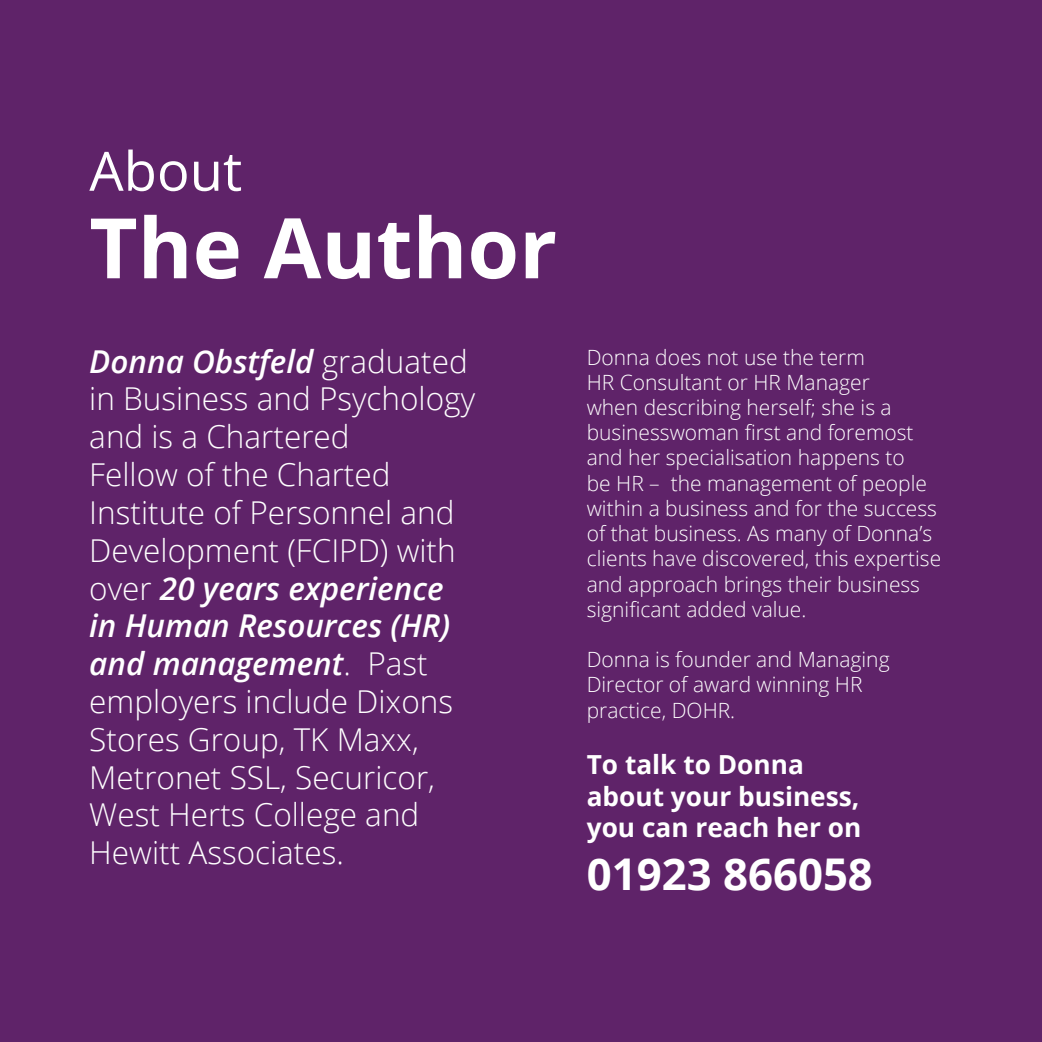
<style>
.page{position:relative;width:1042px;height:1042px;background:#5f2369}
.page>*{position:absolute;margin:0;border:0;box-sizing:border-box;transform-origin:0 0}
.t1{font:700 83.48px "Open Sans";color:#fff}
.t2{font:54.25px "Open Sans";color:#fff}
.t3{font:700 43.75px "Open Sans";color:#fff}
.t4{font:300 31.5px/37.8px "Open Sans";color:#fff}
.t5{font:700 26.25px/31.5px "Open Sans";color:#fff}
.t6{font:300 21px/25.2px "Open Sans";color:#fff}
.s1{font-weight:600;font-style:italic}
</style>
<div class="page">
<h2 class="t2" style="left:89px;top:134px;width:154px">About</h2>
<h1 class="t1" style="left:89px;top:189px;width:469px">The Author</h1>
<p class="t4" style="left:89px;top:341px;width:387px"><span class="s1">Donna Obstfeld</span> graduated in Business and Psychology and is a Chartered<br>Fellow of the Charted<br>Institute of Personnel and<br>Development (FCIPD) with over <span class="s1">20 years experience in Human Resources (HR) and management</span>. Past employers include Dixons<br>Stores Group, TK Maxx,<br>Metronet SSL, Securicor,<br>West Herts College and<br>Hewitt Associates.</p>
<p class="t6" style="left:587px;top:344px;width:356px">Donna does not use the term<br>HR Consultant or HR Manager<br>when describing herself; she is a businesswoman first and foremost and her specialisation happens to<br>be HR – the management of people within a business and for the success of that business. As many of Donna’s clients have discovered, this expertise and approach brings their business significant added value.</p>
<p class="t6" style="left:587px;top:646px;width:304px">Donna is founder and Managing<br>Director of award winning HR practice, DOHR.</p>
<p class="t5" style="left:587px;top:748px;width:276px">To talk to Donna about your business, you can reach her on</p>
<h3 class="t3" style="left:587px;top:843px;width:288px">01923 866058</h3>
</div>
